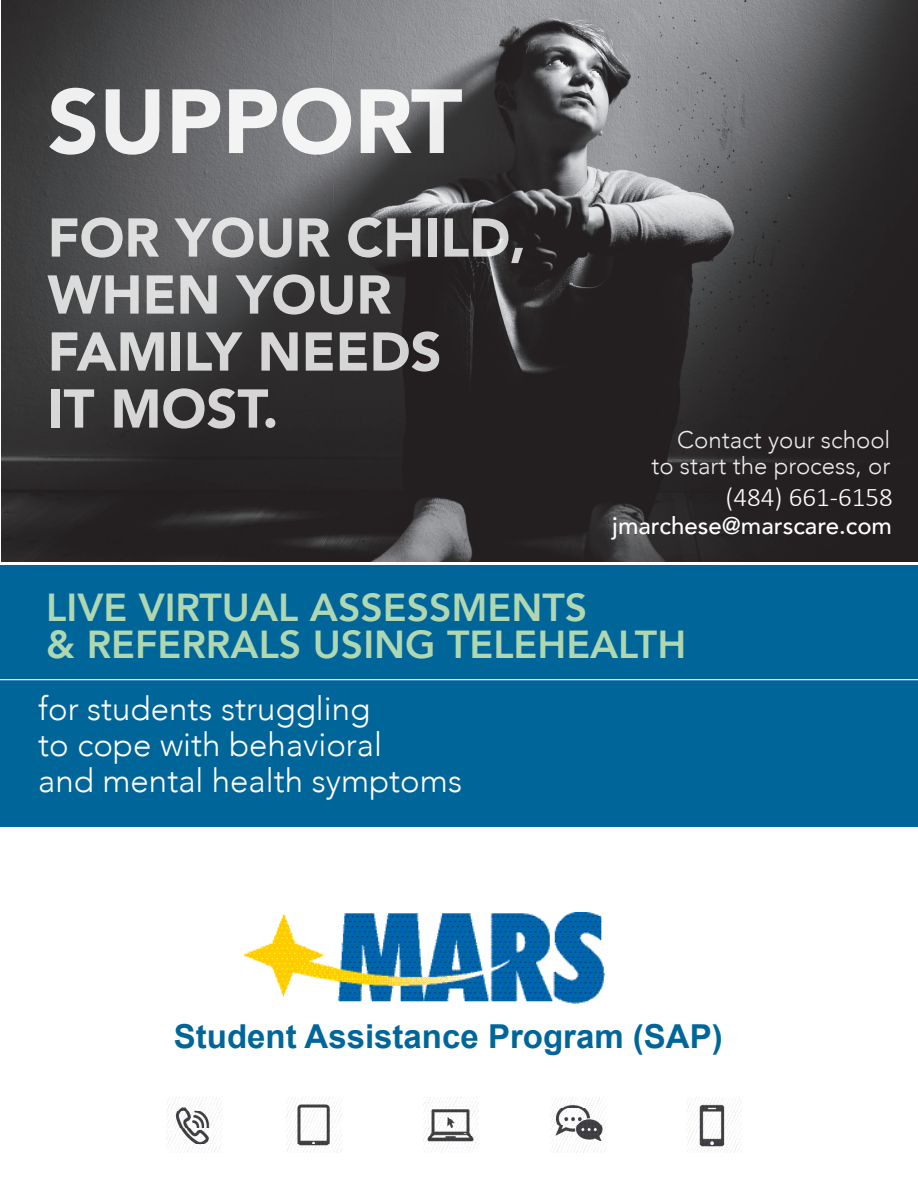
<style>
.page{position:relative;width:918px;height:1188px;background:#fff}
.page>*{position:absolute;margin:0;border:0;box-sizing:border-box;transform-origin:0 0}
.t1{font:900 90px "Avenir";color:#fff}
.t2{font:900 54px/57px "Avenir";color:#fff}
.t3{font:800 39px/37.5px "Avenir";color:#afd7b2}
.t4{font:300 33px/36px "Avenir";color:#fff}
.t5{font:700 33px "Arial";color:#069}
.t6{font:300 27px "Calibri";color:#fff}
.t7{font:300 24px/25.5px "Avenir";color:#fff;text-align:right}
.t8{font:500 24px "Avenir";color:#fff}
</style>
<div class="page">
<img style="left:2px;top:0;width:916px;height:562px">
<div style="left:0;top:566px;width:918px;height:261px;background:#069"></div>
<img style="left:244px;top:913px;width:360px;height:91px">
<img style="left:166px;top:1098px;width:55px;height:54px">
<img style="left:424px;top:1098px;width:54px;height:54px">
<img style="left:287px;top:1098px;width:55px;height:54px">
<img style="left:550px;top:1098px;width:55px;height:54px">
<img style="left:687px;top:1098px;width:54px;height:54px">
<hr style="left:0;top:679px;width:918px;height:1px;background:#fff">
<h1 class="t1" style="left:48px;top:45px;width:416px">SUPPORT</h1>
<h2 class="t2" style="left:48px;top:208px;width:480px">FOR YOUR CHILD,<br>WHEN YOUR<br>FAMILY NEEDS<br>IT MOST.</h2>
<p class="t7" style="left:652px;top:427px;width:240px">Contact your school to start the process, or</p>
<p class="t6" style="left:725px;top:480px;width:169px">(484) 661-6158</p>
<p class="t8" style="left:612px;top:505px;width:281px">jmarchese@marscare.com</p>
<p class="t3" style="left:46px;top:589px;width:641px">LIVE VIRTUAL ASSESSMENTS<br>&amp; REFERRALS USING TELEHEALTH</p>
<p class="t4" style="left:38px;top:691px;width:425px">for students struggling<br>to cope with behavioral<br>and mental health symptoms</p>
<p class="t5" style="left:174px;top:1014px;width:550px">Student Assistance Program (SAP)</p>
</div>
